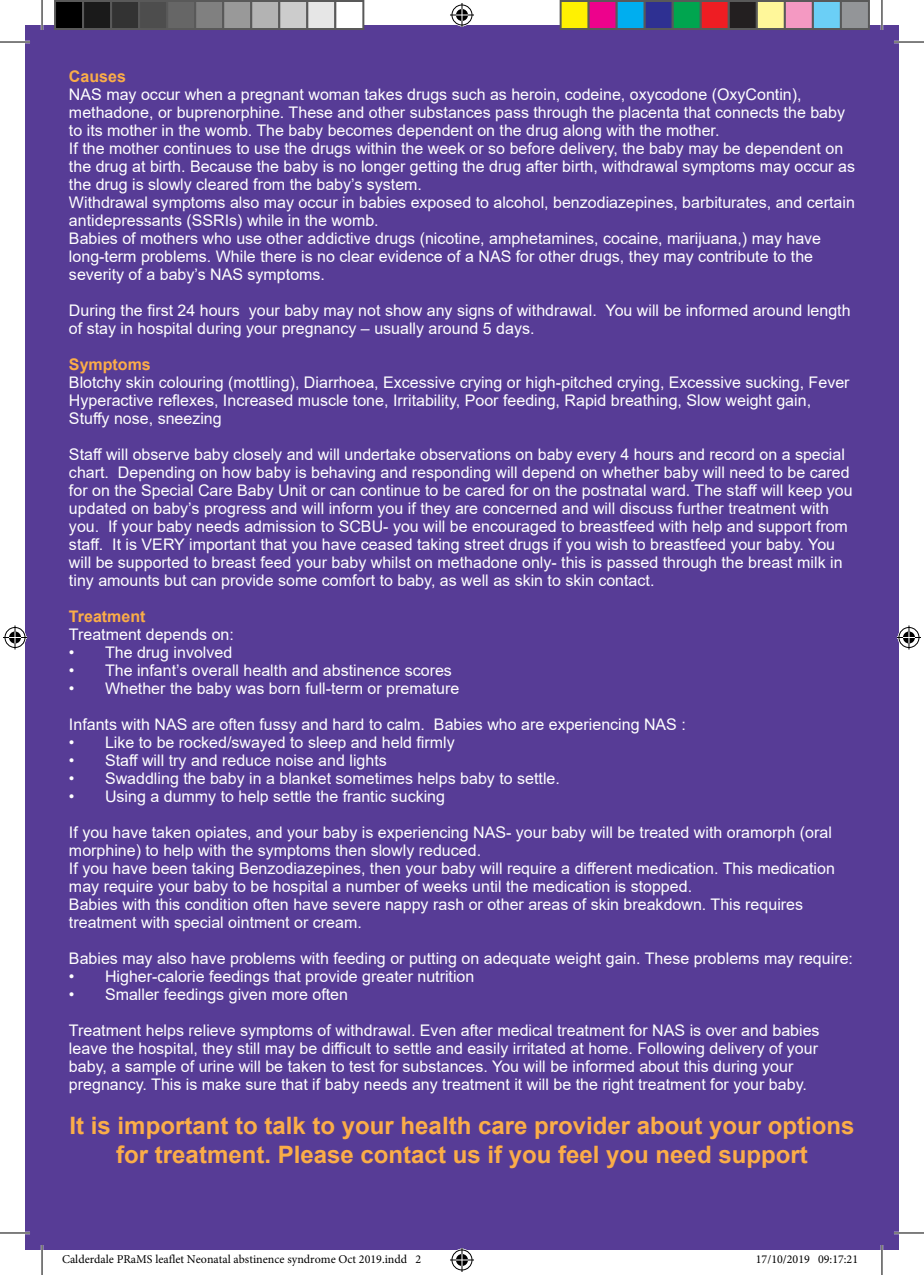
<style>
.page{position:relative;width:924px;height:1275px;background:#fff}
.page>*{position:absolute;margin:0;border:0;box-sizing:border-box;transform-origin:0 0}
.t1{font:700 24px/28.8px "Arial";color:#fbad48;text-align:center}
.t2{font:16px/18px "Arial";color:#fff}
.t3{font:700 16px "Arial";color:#fbad48}
.t4{font:12px "Minion Pro";color:#000}
</style>
<div class="page">
<div style="left:25px;top:25px;width:873px;height:1225px;background:#573c96"></div>
<hr style="left:0;top:41px;width:30px;height:2px;background:#fff">
<hr style="left:893px;top:41px;width:30px;height:2px;background:#fff">
<hr style="left:0;top:1231px;width:30px;height:3px;background:#fff">
<hr style="left:893px;top:1231px;width:30px;height:3px;background:#fff">
<hr style="left:41px;top:0;width:2px;height:30px;background:#fff">
<hr style="left:41px;top:1245px;width:2px;height:30px;background:#fff">
<hr style="left:880px;top:0;width:2px;height:30px;background:#fff">
<hr style="left:880px;top:1245px;width:2px;height:30px;background:#fff">
<hr style="left:0;top:42px;width:30px;height:1px;background:#000">
<hr style="left:893px;top:42px;width:30px;height:1px;background:#000">
<hr style="left:0;top:1232px;width:30px;height:1px;background:#000">
<hr style="left:893px;top:1232px;width:30px;height:1px;background:#000">
<hr style="left:42px;top:0;width:1px;height:30px;background:#000">
<hr style="left:42px;top:1245px;width:1px;height:30px;background:#000">
<hr style="left:881px;top:0;width:1px;height:30px;background:#000">
<hr style="left:881px;top:1245px;width:1px;height:30px;background:#000">
<svg style="left:450px;top:3px;width:24px;height:24px"></svg>
<svg style="left:450px;top:1248px;width:24px;height:24px"></svg>
<svg style="left:3px;top:625px;width:24px;height:24px"></svg>
<svg style="left:897px;top:625px;width:23px;height:24px"></svg>
<div style="left:55px;top:1px;width:28px;height:28px;background:#000"></div>
<div style="left:54px;top:0;width:30px;height:30px;border:2px solid #595959"></div>
<div style="left:83px;top:1px;width:28px;height:28px;background:#1a1a1a"></div>
<div style="left:82px;top:0;width:30px;height:30px;border:2px solid #595959"></div>
<div style="left:111px;top:1px;width:28px;height:28px;background:#333"></div>
<div style="left:110px;top:0;width:30px;height:30px;border:2px solid #595959"></div>
<div style="left:139px;top:1px;width:28px;height:28px;background:#4d4d4d"></div>
<div style="left:138px;top:0;width:30px;height:30px;border:2px solid #595959"></div>
<div style="left:167px;top:1px;width:28px;height:28px;background:#666"></div>
<div style="left:166px;top:0;width:30px;height:30px;border:2px solid #595959"></div>
<div style="left:195px;top:1px;width:28px;height:28px;background:#808080"></div>
<div style="left:194px;top:0;width:30px;height:30px;border:2px solid #595959"></div>
<div style="left:223px;top:1px;width:28px;height:28px;background:#999"></div>
<div style="left:222px;top:0;width:30px;height:30px;border:2px solid #595959"></div>
<div style="left:251px;top:1px;width:28px;height:28px;background:#b3b3b3"></div>
<div style="left:250px;top:0;width:30px;height:30px;border:2px solid #595959"></div>
<div style="left:279px;top:1px;width:28px;height:28px;background:#ccc"></div>
<div style="left:278px;top:0;width:30px;height:30px;border:2px solid #595959"></div>
<div style="left:307px;top:1px;width:28px;height:28px;background:#e6e6e6"></div>
<div style="left:306px;top:0;width:30px;height:30px;border:2px solid #595959"></div>
<div style="left:335px;top:1px;width:28px;height:28px;background:#fff"></div>
<div style="left:334px;top:0;width:30px;height:30px;border:2px solid #595959"></div>
<div style="left:560px;top:1px;width:28px;height:28px;background:#fff101"></div>
<div style="left:559px;top:0;width:30px;height:30px;border:2px solid #595959"></div>
<div style="left:588px;top:1px;width:28px;height:28px;background:#ed028c"></div>
<div style="left:587px;top:0;width:30px;height:30px;border:2px solid #595959"></div>
<div style="left:616px;top:1px;width:28px;height:28px;background:#00aeef"></div>
<div style="left:615px;top:0;width:30px;height:30px;border:2px solid #595959"></div>
<div style="left:644px;top:1px;width:28px;height:28px;background:#2e3092"></div>
<div style="left:643px;top:0;width:30px;height:30px;border:2px solid #595959"></div>
<div style="left:672px;top:1px;width:28px;height:28px;background:#00a54f"></div>
<div style="left:671px;top:0;width:30px;height:30px;border:2px solid #595959"></div>
<div style="left:700px;top:1px;width:28px;height:28px;background:#ee1d23"></div>
<div style="left:699px;top:0;width:30px;height:30px;border:2px solid #595959"></div>
<div style="left:728px;top:1px;width:28px;height:28px;background:#231f20"></div>
<div style="left:727px;top:0;width:30px;height:30px;border:2px solid #595959"></div>
<div style="left:756px;top:1px;width:28px;height:28px;background:#fff79a"></div>
<div style="left:755px;top:0;width:30px;height:30px;border:2px solid #595959"></div>
<div style="left:784px;top:1px;width:28px;height:28px;background:#f499c2"></div>
<div style="left:783px;top:0;width:30px;height:30px;border:2px solid #595959"></div>
<div style="left:812px;top:1px;width:28px;height:28px;background:#6bcff6"></div>
<div style="left:811px;top:0;width:30px;height:30px;border:2px solid #595959"></div>
<div style="left:840px;top:1px;width:28px;height:28px;background:#939598"></div>
<div style="left:839px;top:0;width:30px;height:30px;border:2px solid #595959"></div>
<div style="left:817px;top:1255px;width:6px;height:8px;border:1px solid #fff;border-radius:50%"></div>
<svg style="left:818px;top:1255px;width:5px;height:8px"></svg>
<p class="t3" style="left:69px;top:65px;width:58px">Causes</p>
<p class="t2" style="left:69px;top:85px;width:777px">NAS may occur when a pregnant woman takes drugs such as heroin, codeine, oxycodone (OxyContin), methadone, or buprenorphine. These and other substances pass through the placenta that connects the baby to its mother in the womb. The baby becomes dependent on the drug along with the mother.</p>
<p class="t2" style="left:69px;top:139px;width:787px">If the mother continues to use the drugs within the week or so before delivery, the baby may be dependent on the drug at birth. Because the baby is no longer getting the drug after birth, withdrawal symptoms may occur as the drug is slowly cleared from the baby’s system.</p>
<p class="t2" style="left:69px;top:193px;width:787px">Withdrawal symptoms also may occur in babies exposed to alcohol, benzodiazepines, barbiturates, and certain antidepressants (SSRIs) while in the womb.</p>
<p class="t2" style="left:69px;top:229px;width:753px">Babies of mothers who use other addictive drugs (nicotine, amphetamines, cocaine, marijuana,) may have long-term problems. While there is no clear evidence of a NAS for other drugs, they may contribute to the severity of a baby’s NAS symptoms.</p>
<p class="t2" style="left:69px;top:301px;width:782px">During the first 24 hours your baby may not show any signs of withdrawal. You will be informed around length of stay in hospital during your pregnancy – usually around 5 days.</p>
<p class="t3" style="left:69px;top:353px;width:83px">Symptoms</p>
<p class="t2" style="left:69px;top:373px;width:781px">Blotchy skin colouring (mottling), Diarrhoea, Excessive crying or high-pitched crying, Excessive sucking, Fever</p>
<p class="t2" style="left:69px;top:391px;width:743px">Hyperactive reflexes, Increased muscle tone, Irritability, Poor feeding, Rapid breathing, Slow weight gain,<br>Stuffy nose, sneezing</p>
<p class="t2" style="left:69px;top:445px;width:784px">Staff will observe baby closely and will undertake observations on baby every 4 hours and record on a special chart. Depending on how baby is behaving and responding will depend on whether baby will need to be cared for on the Special Care Baby Unit or can continue to be cared for on the postnatal ward. The staff will keep you updated on baby’s progress and will inform you if they are concerned and will discuss further treatment with you. If your baby needs admission to SCBU- you will be encouraged to breastfeed with help and support from staff. It is VERY important that you have ceased taking street drugs if you wish to breastfeed your baby. You will be supported to breast feed your baby whilst on methadone only- this is passed through the breast milk in tiny amounts but can provide some comfort to baby, as well as skin to skin contact.</p>
<p class="t3" style="left:69px;top:605px;width:78px">Treatment</p>
<p class="t2" style="left:69px;top:625px;width:166px">Treatment depends on:</p>
<p class="t2" style="left:69px;top:643px;width:165px">• The drug involved</p>
<p class="t2" style="left:69px;top:661px;width:384px">• The infant’s overall health and abstinence scores</p>
<p class="t2" style="left:69px;top:679px;width:391px">• Whether the baby was born full-term or premature</p>
<p class="t2" style="left:69px;top:715px;width:618px">Infants with NAS are often fussy and hard to calm. Babies who are experiencing NAS :</p>
<p class="t2" style="left:69px;top:733px;width:387px">• Like to be rocked/swayed to sleep and held firmly</p>
<p class="t2" style="left:69px;top:751px;width:319px">• Staff will try and reduce noise and lights</p>
<p class="t2" style="left:69px;top:769px;width:492px">• Swaddling the baby in a blanket sometimes helps baby to settle.</p>
<p class="t2" style="left:69px;top:787px;width:377px">• Using a dummy to help settle the frantic sucking</p>
<p class="t2" style="left:69px;top:823px;width:764px">If you have taken opiates, and your baby is experiencing NAS- your baby will be treated with oramorph (oral morphine) to help with the symptoms then slowly reduced.</p>
<p class="t2" style="left:69px;top:859px;width:767px">If you have been taking Benzodiazepines, then your baby will require a different medication. This medication may require your baby to be hospital a number of weeks until the medication is stopped.</p>
<p class="t2" style="left:69px;top:895px;width:735px">Babies with this condition often have severe nappy rash or other areas of skin breakdown. This requires treatment with special ointment or cream.</p>
<p class="t2" style="left:69px;top:949px;width:785px">Babies may also have problems with feeding or putting on adequate weight gain. These problems may require:</p>
<p class="t2" style="left:69px;top:967px;width:407px">• Higher-calorie feedings that provide greater nutrition</p>
<p class="t2" style="left:69px;top:985px;width:280px">• Smaller feedings given more often</p>
<p class="t2" style="left:69px;top:1021px;width:751px">Treatment helps relieve symptoms of withdrawal. Even after medical treatment for NAS is over and babies leave the hospital, they still may be difficult to settle and easily irritated at home. Following delivery of your baby, a sample of urine will be taken to test for substances. You will be informed about this during your pregnancy. This is make sure that if baby needs any treatment it will be the right treatment for your baby.</p>
<p class="t1" style="left:69px;top:1111px;width:786px">It is important to talk to your health care provider about your options for treatment. Please contact us if you feel you need support</p>
<p class="t4" style="left:62px;top:1251px;width:360px">Calderdale PRaMS leaflet Neonatal abstinence syndrome Oct 2019.indd 2</p>
<p class="t4" style="left:755px;top:1251px;width:104px">17/10/2019 09:17:21</p>
</div>
